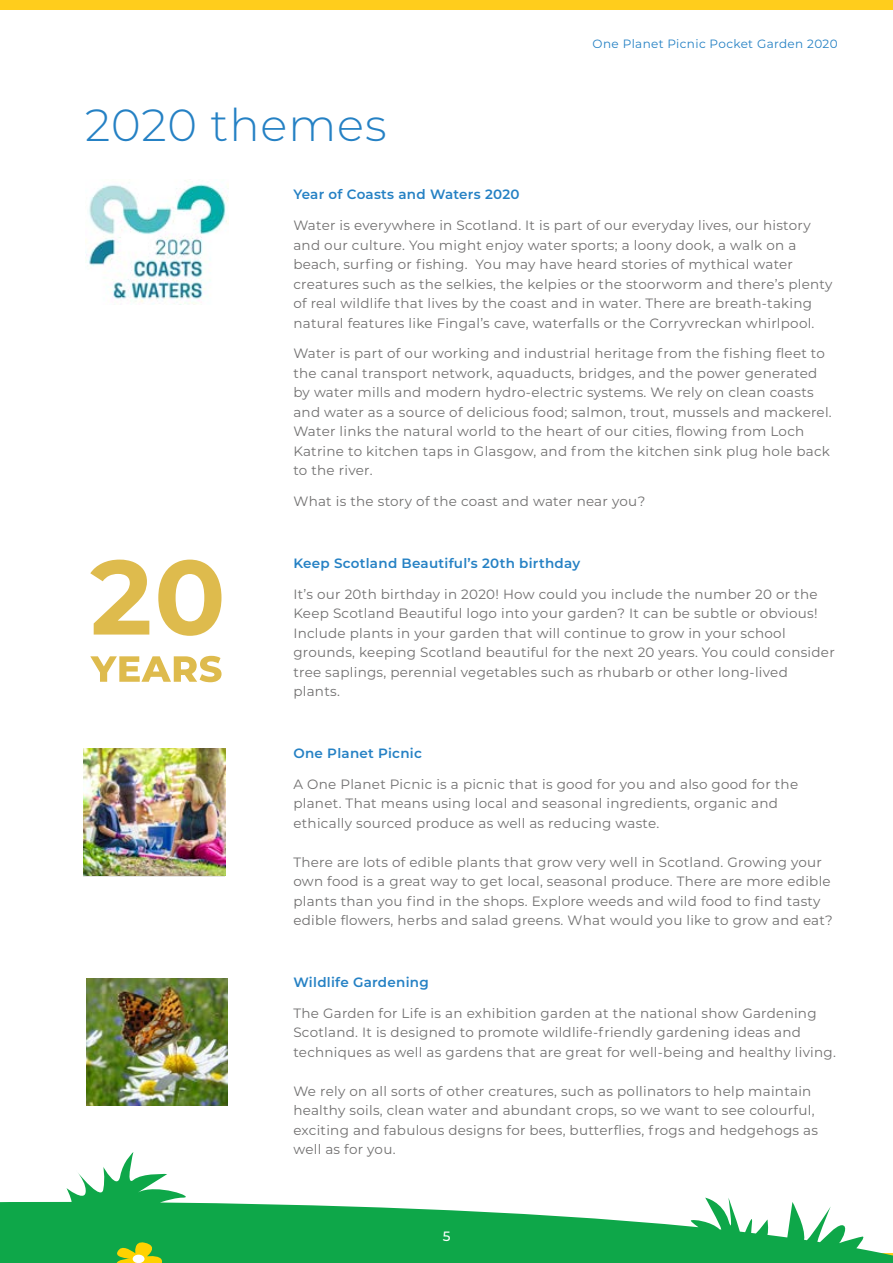
<style>
.page{position:relative;width:893px;height:1263px;background:#fff}
.page>*{position:absolute;margin:0;border:0;box-sizing:border-box;transform-origin:0 0}
.t1{font:300 45px "Montserrat";letter-spacing:.02em;color:#2581c4}
.t2{font:13.5px/19.5px "Montserrat";letter-spacing:.02em;color:#706f6f}
.t3{font:600 13.5px "Montserrat";letter-spacing:.02em;color:#2581c4}
.t4{font:500 13.5px "Montserrat";color:#fff}
.t5{font:12px "Montserrat";letter-spacing:.03em;color:#2581c4}
</style>
<div class="page">
<svg style="left:0;top:1152px;width:893px;height:111px"></svg>
<svg style="left:110px;top:1240px;width:57px;height:23px"></svg>
<div style="left:133px;top:1254px;width:12px;height:9px;background:#fff;border-radius:50%"></div>
<div style="left:0;top:0;width:893px;height:10px;background:#ffcd1c"></div>
<img style="left:85px;top:184px;width:143px;height:120px">
<svg style="left:90px;top:560px;width:59px;height:74px"></svg>
<svg style="left:158px;top:560px;width:63px;height:76px"></svg>
<svg style="left:90px;top:656px;width:132px;height:26px"></svg>
<img style="left:84px;top:749px;width:141px;height:127px">
<img style="left:86px;top:978px;width:142px;height:128px">
<h1 class="t1" style="left:85px;top:95px;width:303px">2020 themes</h1>
<p class="t5" style="left:593px;top:35px;width:247px">One Planet Picnic Pocket Garden 2020</p>
<p class="t3" style="left:293px;top:185px;width:228px">Year of Coasts and Waters 2020</p>
<p class="t2" style="left:293px;top:215px;width:541px">Water is everywhere in Scotland. It is part of our everyday lives, our history and our culture. You might enjoy water sports; a loony dook, a walk on a beach, surfing or fishing. You may have heard stories of mythical water creatures such as the selkies, the kelpies or the stoorworm and there’s plenty of real wildlife that lives by the coast and in water. There are breath-taking natural features like Fingal’s cave, waterfalls or the Corryvreckan whirlpool.</p>
<p class="t2" style="left:293px;top:343px;width:540px">Water is part of our working and industrial heritage from the fishing fleet to the canal transport network, aquaducts, bridges, and the power generated by water mills and modern hydro-electric systems. We rely on clean coasts and water as a source of delicious food; salmon, trout, mussels and mackerel.<br>Water links the natural world to the heart of our cities, flowing from Loch Katrine to kitchen taps in Glasgow, and from the kitchen sink plug hole back to the river.</p>
<p class="t2" style="left:293px;top:491px;width:353px">What is the story of the coast and water near you?</p>
<p class="t3" style="left:293px;top:554px;width:288px">Keep Scotland Beautiful’s 20th birthday</p>
<p class="t2" style="left:293px;top:584px;width:543px">It’s our 20th birthday in 2020! How could you include the number 20 or the Keep Scotland Beautiful logo into your garden? It can be subtle or obvious!<br>Include plants in your garden that will continue to grow in your school grounds, keeping Scotland beautiful for the next 20 years. You could consider tree saplings, perennial vegetables such as rhubarb or other long-lived plants.</p>
<p class="t3" style="left:293px;top:744px;width:130px">One Planet Picnic</p>
<p class="t2" style="left:293px;top:774px;width:506px">A One Planet Picnic is a picnic that is good for you and also good for the planet. That means using local and seasonal ingredients, organic and ethically sourced produce as well as reducing waste.</p>
<p class="t2" style="left:293px;top:852px;width:541px">There are lots of edible plants that grow very well in Scotland. Growing your own food is a great way to get local, seasonal produce. There are more edible plants than you find in the shops. Explore weeds and wild food to find tasty edible flowers, herbs and salad greens. What would you like to grow and eat?</p>
<p class="t3" style="left:293px;top:973px;width:137px">Wildlife Gardening</p>
<p class="t2" style="left:293px;top:1003px;width:544px">The Garden for Life is an exhibition garden at the national show Gardening<br>Scotland. It is designed to promote wildlife-friendly gardening ideas and techniques as well as gardens that are great for well-being and healthy living.</p>
<p class="t2" style="left:293px;top:1081px;width:526px">We rely on all sorts of other creatures, such as pollinators to help maintain healthy soils, clean water and abundant crops, so we want to see colourful, exciting and fabulous designs for bees, butterflies, frogs and hedgehogs as well as for you.</p>
<p class="t4" style="left:443px;top:1226px;width:9px">5</p>
</div>
